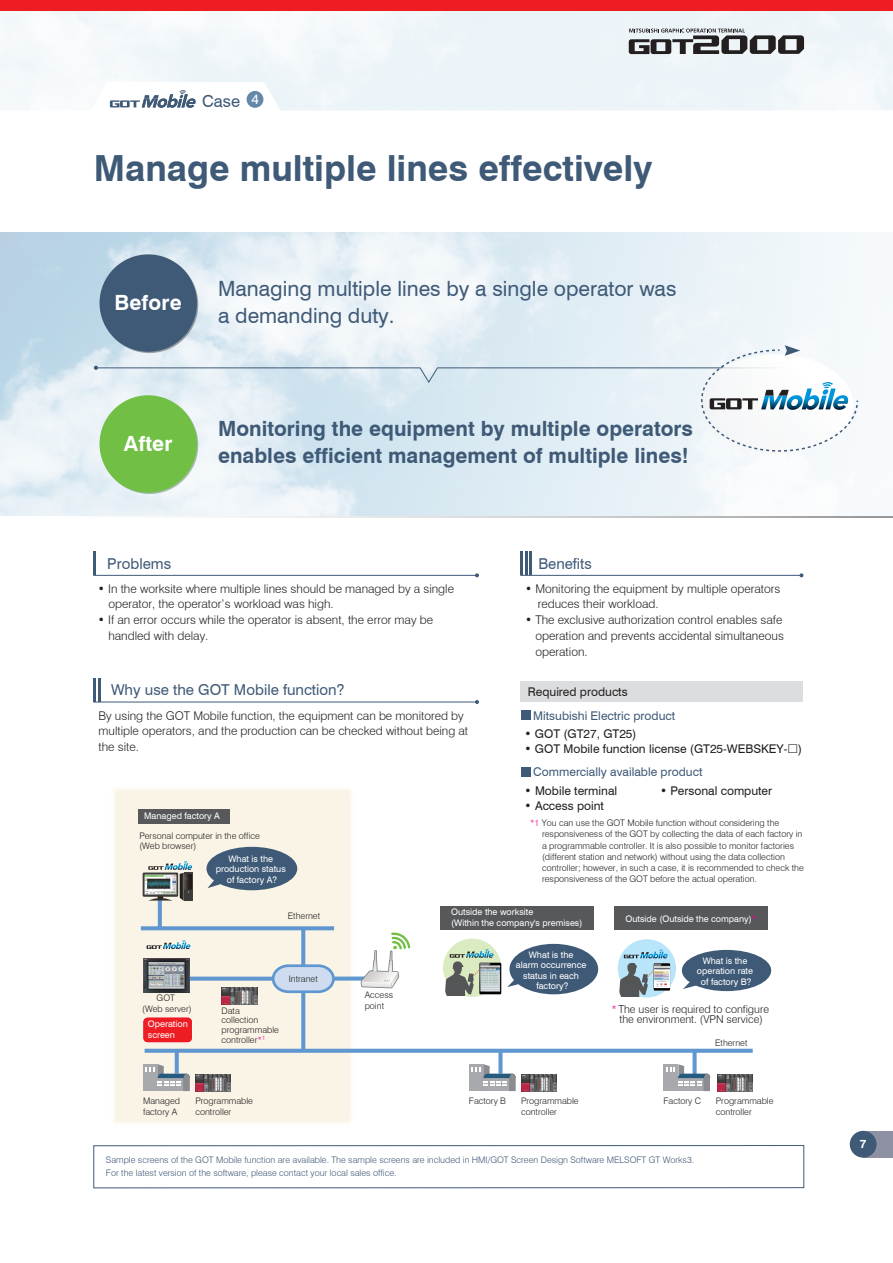
<style>
.page{position:relative;width:893px;height:1263px;background:#fff}
.page>*{position:absolute;margin:0;border:0;box-sizing:border-box;transform-origin:0 0}
.t1{font:700 36px "Swiss 721 BT";color:#3f5a77}
.t2{font:700 21px/27px "Swiss 721 BT";color:#3f5a77}
.t3{font:21px/27px "Swiss 721 BT";color:#3f5a77}
.t4{font:700 21px "Swiss 721 BT";letter-spacing:.01em;color:#fff}
.t5{font:16.5px "Swiss 721 BT";color:#3f5a77}
.t6{font:15px "Swiss 721 BT";color:#3f5a77}
.t7{font:13.95px "Swiss 721 BT";color:#fff}
.t8{font:300 12px/15.8px "Swiss 721 BT";color:#231f20}
.t9{font:12px "Swiss 721 BT";color:#231f20}
.t10{font:12px "Swiss 721 BT";color:#3f5a77}
.t11{font:700 12px "Swiss 721 BT";color:#fff}
.t12{font:300 10.8px/10.5px "Swiss 721 BT";color:#231f20;text-align:center}
.t13{font:300 9px/11.2px "Swiss 721 BT";color:#231f20}
.t14{font:9px/10.5px "Swiss 721 BT";color:#fff;text-align:center}
.t15{font:300 9px/13.5px "Swiss 721 BT";color:#3f5a77}
.s1{font-weight:400}
.s2{color:#ed028c}
</style>
<div class="page">
<div style="left:0;top:0;width:893px;height:11px;background:#ee1d23"></div>
<svg style="left:0;top:82px;width:893px;height:29px;fill:#eef5f9"></svg>
<svg style="left:0;top:232px;width:893px;height:283px"></svg>
<div style="left:863px;top:1131px;width:30px;height:26px;background:#8e91a4"></div>
<div style="left:850px;top:1131px;width:26px;height:26px;background:#3f5a77;border-radius:50%"></div>
<img style="left:114px;top:789px;width:291px;height:334px">
<div style="left:139px;top:809px;width:91px;height:15px;background:#57585a"></div>
<svg style="left:145px;top:1049px;width:608px;height:4px;background:#689cd1"></svg>
<div style="left:281px;top:976px;width:84px;height:5px;background:#6097d0"></div>
<svg style="left:158px;top:901px;width:4px;height:25px"></svg>
<svg style="left:141px;top:926px;width:193px;height:4px"></svg>
<svg style="left:301px;top:928px;width:4px;height:124px"></svg>
<svg style="left:175px;top:1051px;width:4px;height:13px"></svg>
<svg style="left:498px;top:1051px;width:4px;height:13px"></svg>
<svg style="left:693px;top:1051px;width:4px;height:13px"></svg>
<div style="left:188px;top:976px;width:90px;height:5px;background:#6097d0"></div>
<svg style="left:270px;top:963px;width:66px;height:31px;background:#c0d2e6"></svg>
<svg style="left:147px;top:940px;width:43px;height:9px"></svg>
<img style="left:144px;top:958px;width:45px;height:35px">
<div style="left:143px;top:1064px;width:15px;height:27px;background:#a8a9ad"></div>
<svg style="left:146px;top:1064px;width:44px;height:27px"></svg>
<div style="left:469px;top:1064px;width:15px;height:27px;background:#a8a9ad"></div>
<svg style="left:471px;top:1064px;width:45px;height:27px"></svg>
<div style="left:663px;top:1064px;width:15px;height:27px;background:#a8a9ad"></div>
<svg style="left:666px;top:1064px;width:44px;height:27px"></svg>
<svg style="left:360px;top:932px;width:50px;height:57px"></svg>
<img style="left:221px;top:987px;width:36px;height:18px">
<img style="left:195px;top:1074px;width:36px;height:17px">
<img style="left:521px;top:1074px;width:35px;height:17px">
<img style="left:717px;top:1074px;width:36px;height:17px">
<div style="left:143px;top:872px;width:35px;height:25px;background:#3d3b3a;border-radius:2px"></div>
<svg style="left:144px;top:861px;width:49px;height:40px"></svg>
<img style="left:145px;top:875px;width:31px;height:19px">
<div style="left:143px;top:1017px;width:49px;height:26px;border:1px solid #fff;border-radius:4px"></div>
<div style="left:143px;top:1018px;width:49px;height:24px;background:#ee1d23;border-radius:4px"></div>
<div style="left:206px;top:847px;width:91px;height:43px;background:#3f5a77;border-radius:50%"></div>
<svg style="left:207px;top:877px;width:13px;height:11px"></svg>
<div style="left:443px;top:939px;width:58px;height:58px;background:#daeac1;border-radius:50%"></div>
<svg style="left:445px;top:949px;width:56px;height:46px"></svg>
<div style="left:509px;top:944px;width:89px;height:50px;background:#3f5a77;border-radius:50%"></div>
<svg style="left:507px;top:977px;width:14px;height:10px"></svg>
<div style="left:440px;top:906px;width:153px;height:23px;background:#57585a"></div>
<div style="left:618px;top:939px;width:58px;height:58px;background:#b9e5fa;border-radius:50%"></div>
<svg style="left:619px;top:950px;width:51px;height:46px"></svg>
<div style="left:682px;top:950px;width:89px;height:41px;background:#3f5a77;border-radius:50%"></div>
<svg style="left:683px;top:978px;width:14px;height:11px"></svg>
<div style="left:614px;top:906px;width:154px;height:23px;background:#57585a"></div>
<div style="left:247px;top:91px;width:16px;height:17px;background:#6587a8;border-radius:50%"></div>
<div style="left:521px;top:682px;width:282px;height:20px;background:#dcdddf"></div>
<div style="left:521px;top:767px;width:9px;height:9px;background:#3f5a77"></div>
<div style="left:521px;top:710px;width:9px;height:10px;background:#3f5a77"></div>
<svg style="left:93px;top:551px;width:386px;height:26px"></svg>
<hr style="left:94px;top:552px;width:2px;height:23px;background:#3f5a77">
<svg style="left:93px;top:678px;width:386px;height:26px"></svg>
<hr style="left:94px;top:678px;width:2px;height:24px;background:#3f5a77">
<hr style="left:99px;top:678px;width:2px;height:24px;background:#3f5a77">
<svg style="left:520px;top:551px;width:283px;height:26px"></svg>
<svg style="left:94px;top:345px;width:765px;height:110px"></svg>
<div style="left:100px;top:254px;width:97px;height:98px;background:#3f5a77;border-radius:50%"></div>
<div style="left:100px;top:395px;width:97px;height:98px;background:#71bf44;border-radius:50%"></div>
<div style="left:93px;top:1145px;width:711px;height:43px;border:1px solid #3f5a77"></div>
<svg style="left:110px;top:90px;width:85px;height:18px"></svg>
<svg style="left:629px;top:29px;width:175px;height:25px;background:#8d8f91"></svg>
<h3 class="t5" style="left:202px;top:91px;width:39px">Case</h3>
<h3 class="t7" style="left:251px;top:91px;width:9px">4</h3>
<h1 class="t1" style="left:94px;top:146px;width:560px">Manage multiple lines effectively</h1>
<h2 class="t4" style="left:114px;top:289px;width:69px">Before</h2>
<h2 class="t4" style="left:124px;top:430px;width:50px">After</h2>
<h2 class="t3" style="left:218px;top:275px;width:460px">Managing multiple lines by a single operator was a demanding duty.</h2>
<h2 class="t2" style="left:218px;top:415px;width:476px">Monitoring the equipment by multiple operators enables efficient management of multiple lines!</h2>
<h3 class="t6" style="left:107px;top:554px;width:65px">Problems</h3>
<h3 class="t8" style="left:108px;top:580px;width:347px;text-indent:-10px"><span class="s1">•</span> In the worksite where multiple lines should be managed by a single operator, the operator’s workload was high.</h3>
<h3 class="t8" style="left:108px;top:612px;width:326px;text-indent:-10px"><span class="s1">•</span> If an error occurs while the operator is absent, the error may be handled with delay.</h3>
<h3 class="t6" style="left:111px;top:681px;width:235px">Why use the GOT Mobile function?</h3>
<h3 class="t8" style="left:99px;top:707px;width:371px">By using the GOT Mobile function, the equipment can be monitored by multiple operators, and the production can be checked without being at the site.</h3>
<p class="t14" style="left:144px;top:810px;width:77px">Managed factory A</p>
<p class="t13" style="left:139px;top:830px;width:122px;line-height:10.5px">Personal computer in the office (Web browser)</p>
<p class="t14" style="left:216px;top:853px;width:72px">What is the production status of factory A?</p>
<h3 class="t6" style="left:538px;top:554px;width:55px">Benefits</h3>
<h3 class="t8" style="left:538px;top:580px;width:244px;text-indent:-13px"><span class="s1">•</span> Monitoring the equipment by multiple operators reduces their workload.</h3>
<h3 class="t8" style="left:535px;top:612px;width:250px;text-indent:-10px"><span class="s1">•</span> The exclusive authorization control enables safe operation and prevents accidental simultaneous operation.</h3>
<h3 class="t9" style="left:528px;top:684px;width:101px">Required products</h3>
<h3 class="t10" style="left:533px;top:708px;width:143px">Mitsubishi Electric product</h3>
<h3 class="t9" style="left:525px;top:727px;width:113px">• GOT (GT27, GT25)</h3>
<h3 class="t9" style="left:525px;top:741px;width:279px">• GOT Mobile function license (GT25-WEBSKEY- )</h3>
<h3 class="t10" style="left:533px;top:764px;width:171px">Commercially available product</h3>
<h3 class="t9" style="left:525px;top:784px;width:94px">• Mobile terminal</h3>
<h3 class="t9" style="left:660px;top:784px;width:114px">• Personal computer</h3>
<h3 class="t9" style="left:525px;top:798px;width:81px">• Access point</h3>
<p class="t13" style="left:542px;top:817px;width:263px;text-indent:-12px"><span class="s2">*1</span> You can use the GOT Mobile function without considering the responsiveness of the GOT by collecting the data of each factory in a programmable controller. It is also possible to monitor factories (different station and network) without using the data collection controller; however, in such a case, it is recommended to check the responsiveness of the GOT before the actual operation.</p>
<p class="t13" style="left:288px;top:910px;width:34px">Ethernet</p>
<p class="t14" style="left:451px;top:907px;width:133px;text-align:left">Outside the worksite<br>(Within the company's premises)</p>
<p class="t14" style="left:626px;top:913px;width:132px">Outside (Outside the company)<span class="s2">*</span></p>
<p class="t13" style="left:142px;top:993px;width:51px;line-height:10.5px;text-align:center">GOT<br>(Web server)</p>
<p class="t14" style="left:148px;top:1019px;width:41px;text-align:left">Operation screen</p>
<p class="t13" style="left:221px;top:1005px;width:59px;line-height:9.8px">Data collection programmable controller<span class="s2">*</span><sup>1</sup></p>
<p class="t13" style="left:289px;top:973px;width:31px">Intranet</p>
<p class="t13" style="left:365px;top:990px;width:30px;line-height:10.5px">Access point</p>
<p class="t14" style="left:516px;top:949px;width:72px">What is the<br>alarm occurrence status in each factory?</p>
<p class="t14" style="left:697px;top:955px;width:58px">What is the operation rate of factory B?</p>
<p class="t12" style="left:611px;top:1004px;width:159px"><span class="s2">*</span> The user is required to configure the environment. (VPN service)</p>
<p class="t13" style="left:715px;top:1037px;width:34px">Ethernet</p>
<p class="t13" style="left:143px;top:1095px;width:39px;line-height:10.5px">Managed factory A</p>
<p class="t13" style="left:195px;top:1095px;width:59px;line-height:10.6px">Programmable controller</p>
<p class="t13" style="left:469px;top:1095px;width:39px">Factory B</p>
<p class="t13" style="left:521px;top:1095px;width:59px;line-height:10.6px">Programmable controller</p>
<p class="t13" style="left:663px;top:1095px;width:39px">Factory C</p>
<p class="t13" style="left:716px;top:1095px;width:59px;line-height:10.6px">Programmable controller</p>
<p class="t15" style="left:106px;top:1153px;width:590px">Sample screens of the GOT Mobile function are available. The sample screens are included in HMI/GOT Screen Design Software MELSOFT GT Works3.<br>For the latest version of the software, please contact your local sales office.</p>
<h3 class="t11" style="left:860px;top:1136px;width:8px">7</h3>
</div>
